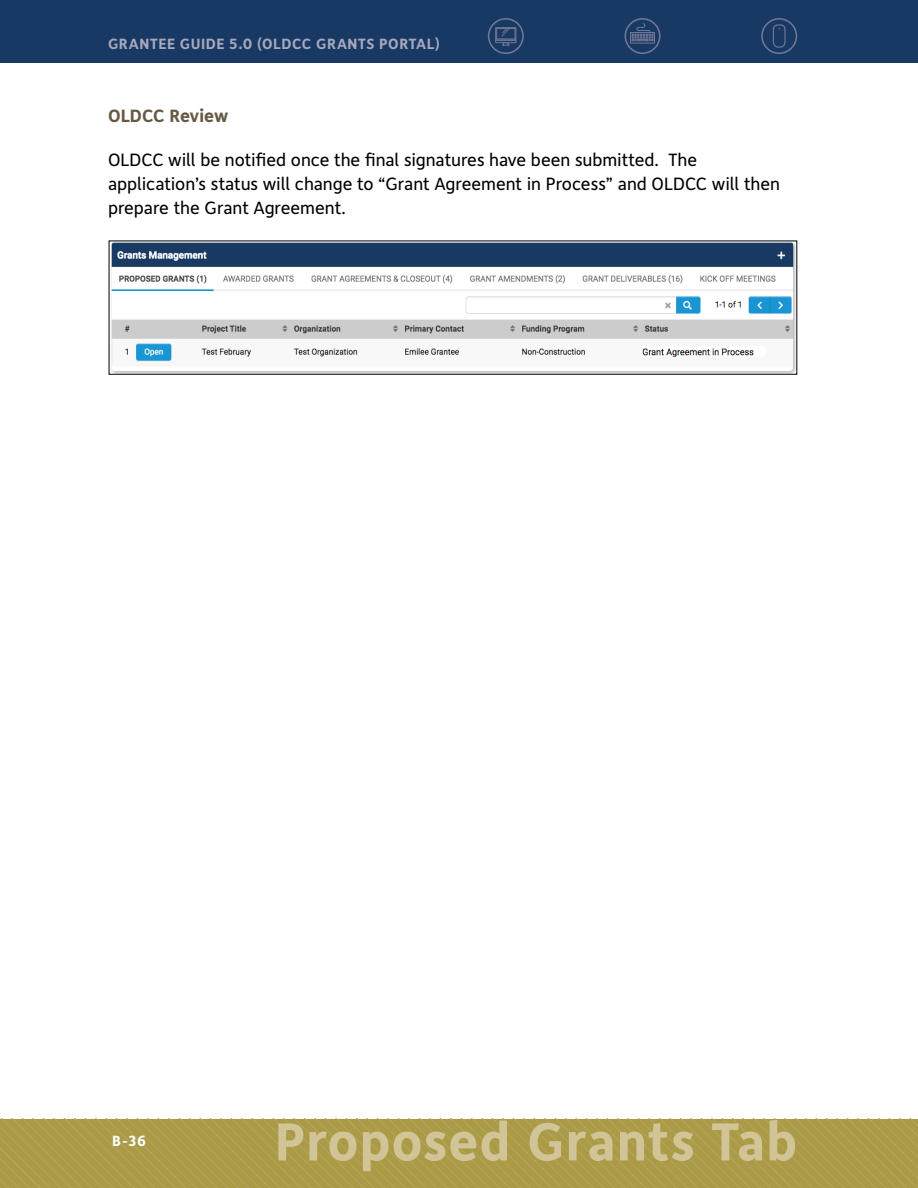
<style>
.page{position:relative;width:918px;height:1188px;background:#fff}
.page>*{position:absolute;margin:0;border:0;box-sizing:border-box;transform-origin:0 0}
.t1{font:700 54px "Depot";letter-spacing:.02em;color:#d1c598}
.t2{font:18px/24px "Depot";color:#000}
.t3{font:700 18px "Depot";letter-spacing:-.005em;color:#665a45}
.t4{font:700 15px "Depot";letter-spacing:.04em;color:#a7a8bc}
.t5{font:700 15px "Depot";color:#fff}
</style>
<div class="page">
<svg style="left:0;top:1119px;width:918px;height:69px;background:#ac9b49"></svg>
<div style="left:0;top:0;width:918px;height:63px;background:#173963"></div>
<div style="left:488px;top:18px;width:36px;height:36px;border:2px solid #727795;border-radius:50%"></div>
<svg style="left:495px;top:27px;width:22px;height:19px"></svg>
<div style="left:625px;top:18px;width:35px;height:36px;border:2px solid #727795;border-radius:50%"></div>
<div style="left:630px;top:32px;width:25px;height:12px;border:1px solid #727795"></div>
<svg style="left:631px;top:23px;width:23px;height:19px"></svg>
<div style="left:761px;top:18px;width:36px;height:36px;border:2px solid #727795;border-radius:50%"></div>
<svg style="left:772px;top:24px;width:14px;height:24px"></svg>
<img style="left:111px;top:243px;width:684px;height:130px">
<p class="t4" style="left:108px;top:34px;width:334px">GRANTEE GUIDE 5.0 (OLDCC GRANTS PORTAL)</p>
<p class="t3" style="left:108px;top:104px;width:122px">OLDCC Review</p>
<p class="t2" style="left:108px;top:147px;width:674px">OLDCC will be notified once the final signatures have been submitted. The application’s status will change to “Grant Agreement in Process” and OLDCC will then prepare the Grant Agreement.</p>
<p class="t5" style="left:112px;top:1131px;width:35px">B-36</p>
<h1 class="t1" style="left:275px;top:1107px;width:524px">Proposed Grants Tab</h1>
</div>
